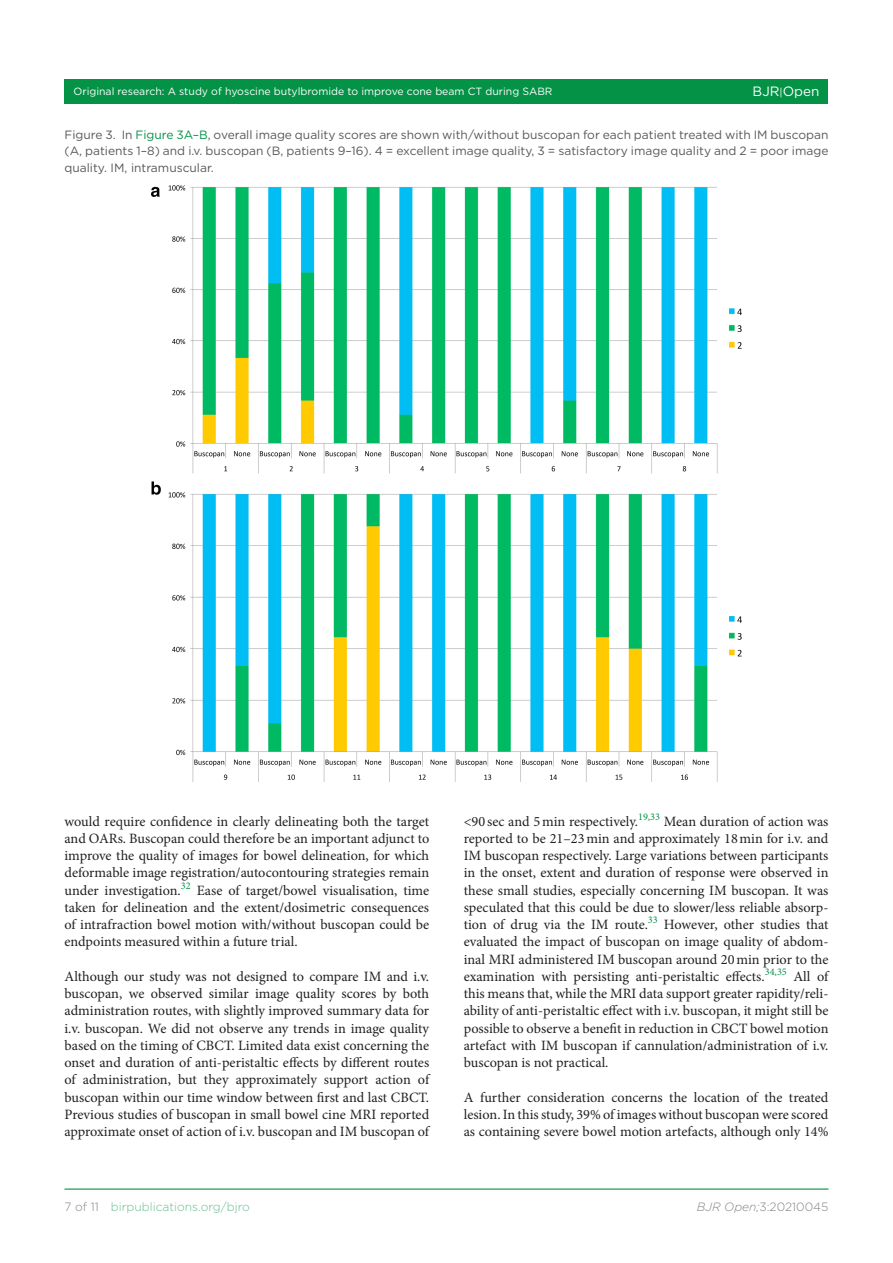
<style>
.page{position:relative;width:893px;height:1263px;background:#fff}
.page>*{position:absolute;margin:0;border:0;box-sizing:border-box;transform-origin:0 0}
.t1{font:14.25px/17.2px "Minion Pro";color:#231f20;text-align:justify}
.t2{font:13.5px "Gotham";color:#fff}
.t3{font:12px/16.5px "Gotham";color:#57585a;text-align:justify}
.t4{font:300 12px "Gotham";color:#68be90}
.t5{font:300 12px "Gotham";color:#808285}
.t6{font:10.5px "Gotham";color:#fff}
.s1{font-size:10.5px}
.s2{color:#039246}
.s3{color:#808285}
.s4{font-style:italic}
</style>
<div class="page">
<hr style="left:64px;top:1188px;width:764px;height:2px;background:#039246">
<div style="left:64px;top:79px;width:764px;height:24px;background:#039246"></div>
<img style="left:151px;top:186px;width:591px;height:595px">
<p class="t6" style="left:74px;top:85px;width:480px">Original research: A study of hyoscine butylbromide to improve cone beam CT during SABR</p>
<p class="t2" style="left:753px;top:82px;width:68px">BJR<span class="s1">|</span>Open</p>
<p class="t3" style="left:64px;top:126px;width:765px">Figure 3. In <span class="s2">Figure 3A–B</span>, overall image quality scores are shown with/without buscopan for each patient treated with IM buscopan (A, patients 1–8) and i.v. buscopan (B, patients 9–16). 4 = excellent image quality, 3 = satisfactory image quality and 2 = poor image quality. IM, intramuscular.</p>
<p class="t1" style="left:64px;top:812px;width:366px">would require confidence in clearly delineating both the target and OARs. Buscopan could therefore be an important adjunct to improve the quality of images for bowel delineation, for which deformable image registration/autocontouring strategies remain under investigation.<sup>32</sup> Ease of target/bowel visualisation, time taken for delineation and the extent/dosimetric consequences of intrafraction bowel motion with/without buscopan could be endpoints measured within a future trial.</p>
<p class="t1" style="left:64px;top:968px;width:366px">Although our study was not designed to compare IM and i.v. buscopan, we observed similar image quality scores by both administration routes, with slightly improved summary data for i.v. buscopan. We did not observe any trends in image quality based on the timing of CBCT. Limited data exist concerning the onset and duration of anti-peristaltic effects by different routes of administration, but they approximately support action of buscopan within our time window between first and last CBCT.<br>Previous studies of buscopan in small bowel cine MRI reported approximate onset of action of i.v. buscopan and IM buscopan of</p>
<p class="t1" style="left:464px;top:813px;width:366px">&lt;90 sec and 5min respectively.<sup>19,33</sup> Mean duration of action was reported to be 21–23min and approximately 18min for i.v. and IM buscopan respectively. Large variations between participants in the onset, extent and duration of response were observed in these small studies, especially concerning IM buscopan. It was speculated that this could be due to slower/less reliable absorp&shy;tion of drug via the IM route.<sup>33</sup> However, other studies that evaluated the impact of buscopan on image quality of abdom&shy;inal MRI administered IM buscopan around 20min prior to the examination with persisting anti-peristaltic effects.<sup>34,35</sup> All of this means that, while the MRI data support greater rapidity/reli&shy;ability of anti-peristaltic effect with i.v. buscopan, it might still be possible to observe a benefit in reduction in CBCT bowel motion artefact with IM buscopan if cannulation/administration of i.v. buscopan is not practical.</p>
<p class="t1" style="left:464px;top:1088px;width:366px">A further consideration concerns the location of the treated lesion. In this study, 39% of images without buscopan were scored as containing severe bowel motion artefacts, although only 14%</p>
<p class="t4" style="left:64px;top:1199px;width:187px"><span class="s3">7 of 11</span> birpublications.org/bjro</p>
<p class="t5" style="left:697px;top:1199px;width:133px"><span class="s4">BJR Open;</span>3:20210045</p>
</div>
